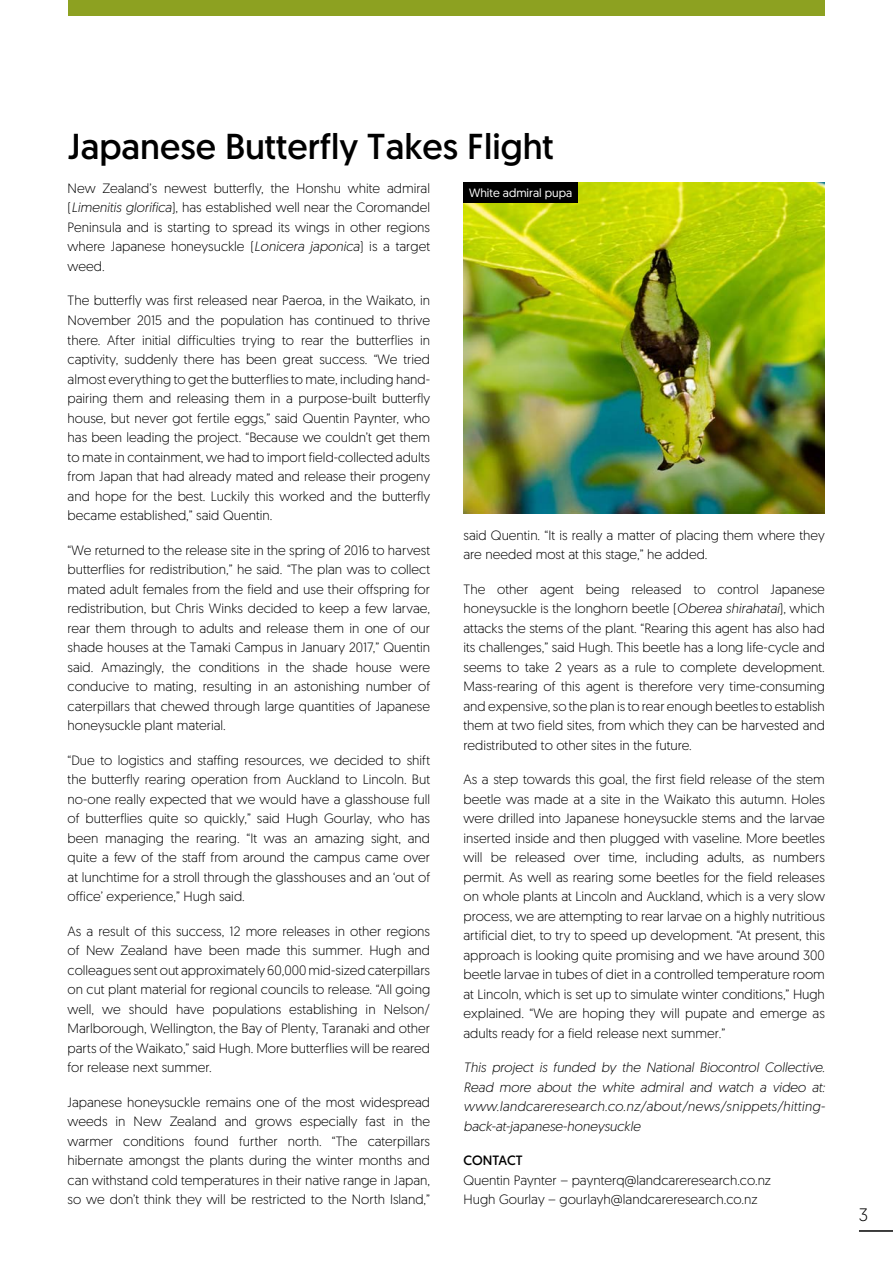
<style>
.page{position:relative;width:893px;height:1263px;background:#fff}
.page>*{position:absolute;margin:0;border:0;box-sizing:border-box;transform-origin:0 0}
.t1{font:36px "Geomanist";color:#000}
.t2{font:300 18px "Geomanist";color:#000}
.t3{font:300 13.5px/19.5px "Geomanist";color:#000;text-align:justify}
.t4{font:italic 300 13.5px/19.5px "Geomanist";color:#000;text-align:justify}
.t5{font:13.5px "Geomanist";color:#000}
.t6{font:12px "Geomanist";color:#fff}
.s1{font-style:italic}
</style>
<div class="page">
<hr style="left:859px;top:1230px;width:34px;height:2px;background:#000">
<img style="left:463px;top:183px;width:362px;height:330px">
<div style="left:463px;top:183px;width:115px;height:20px;background:#000"></div>
<div style="left:68px;top:0;width:757px;height:16px;background:#8da121"></div>
<h1 class="t1" style="left:68px;top:133px;width:488px">Japanese Butterfly Takes Flight</h1>
<p class="t3" style="left:68px;top:180px;width:364px">New Zealand’s newest butterfly, the Honshu white admiral (<span class="s1">Limenitis glorifica</span>), has established well near the Coromandel Peninsula and is starting to spread its wings in other regions where Japanese honeysuckle (<span class="s1">Lonicera japonica</span>) is a target weed.</p>
<p class="t3" style="left:68px;top:293px;width:364px">The butterfly was first released near Paeroa, in the Waikato, in November 2015 and the population has continued to thrive there. After initial difficulties trying to rear the butterflies in captivity, suddenly there has been great success. “We tried almost everything to get the butterflies to mate, including hand&shy;pairing them and releasing them in a purpose-built butterfly house, but never got fertile eggs,” said Quentin Paynter, who has been leading the project. “Because we couldn’t get them to mate in containment, we had to import field-collected adults from Japan that had already mated and release their progeny and hope for the best. Luckily this worked and the butterfly became established,” said Quentin.</p>
<p class="t3" style="left:68px;top:542px;width:364px">“We returned to the release site in the spring of 2016 to harvest butterflies for redistribution,” he said. “The plan was to collect mated adult females from the field and use their offspring for redistribution, but Chris Winks decided to keep a few larvae, rear them through to adults and release them in one of our shade houses at the Tamaki Campus in January 2017,” Quentin said. Amazingly, the conditions in the shade house were conducive to mating, resulting in an astonishing number of caterpillars that chewed through large quantities of Japanese honeysuckle plant material.</p>
<p class="t3" style="left:68px;top:752px;width:364px">“Due to logistics and staffing resources, we decided to shift the butterfly rearing operation from Auckland to Lincoln. But no-one really expected that we would have a glasshouse full of butterflies quite so quickly,” said Hugh Gourlay, who has been managing the rearing. “It was an amazing sight, and quite a few of the staff from around the campus came over at lunchtime for a stroll through the glasshouses and an ‘out of office’ experience,” Hugh said.</p>
<p class="t3" style="left:68px;top:923px;width:364px">As a result of this success, 12 more releases in other regions of New Zealand have been made this summer. Hugh and colleagues sent out approximately 60,000 mid-sized caterpillars on cut plant material for regional councils to release. “All going well, we should have populations establishing in Nelson/ Marlborough, Wellington, the Bay of Plenty, Taranaki and other parts of the Waikato,” said Hugh. More butterflies will be reared for release next summer.</p>
<p class="t3" style="left:68px;top:1094px;width:364px">Japanese honeysuckle remains one of the most widespread weeds in New Zealand and grows especially fast in the warmer conditions found further north. “The caterpillars hibernate amongst the plants during the winter months and can withstand cold temperatures in their native range in Japan, so we don’t think they will be restricted to the North Island,”</p>
<p class="t6" style="left:469px;top:189px;width:105px">White admiral pupa</p>
<p class="t3" style="left:463px;top:527px;width:363px">said Quentin. “It is really a matter of placing them where they are needed most at this stage,” he added.</p>
<p class="t3" style="left:463px;top:581px;width:363px">The other agent being released to control Japanese honeysuckle is the longhorn beetle (<span class="s1">Oberea shirahatai</span>), which attacks the stems of the plant. “Rearing this agent has also had its challenges,” said Hugh. This beetle has a long life-cycle and seems to take 2 years as a rule to complete development.<br>Mass-rearing of this agent is therefore very time-consuming and expensive, so the plan is to rear enough beetles to establish them at two field sites, from which they can be harvested and redistributed to other sites in the future.</p>
<p class="t3" style="left:463px;top:771px;width:363px">As a step towards this goal, the first field release of the stem beetle was made at a site in the Waikato this autumn. Holes were drilled into Japanese honeysuckle stems and the larvae inserted inside and then plugged with vaseline. More beetles will be released over time, including adults, as numbers permit. As well as rearing some beetles for the field releases on whole plants at Lincoln and Auckland, which is a very slow process, we are attempting to rear larvae on a highly nutritious artificial diet, to try to speed up development. “At present, this approach is looking quite promising and we have around 300 beetle larvae in tubes of diet in a controlled temperature room at Lincoln, which is set up to simulate winter conditions,” Hugh explained. “We are hoping they will pupate and emerge as adults ready for a field release next summer.”</p>
<p class="t4" style="left:463px;top:1059px;width:363px">This project is funded by the National Biocontrol Collective.<br>Read more about the white admiral and watch a video at: www.landcareresearch.co.nz/about/news/snippets/hitting&shy;back-at-japanese-honeysuckle</p>
<p class="t5" style="left:463px;top:1155px;width:61px">CONTACT</p>
<p class="t3" style="left:463px;top:1172px;width:309px">Quentin Paynter – paynterq@landcareresearch.co.nz<br>Hugh Gourlay – gourlayh@landcareresearch.co.nz</p>
<h2 class="t2" style="left:859px;top:1208px;width:11px">3</h2>
</div>
